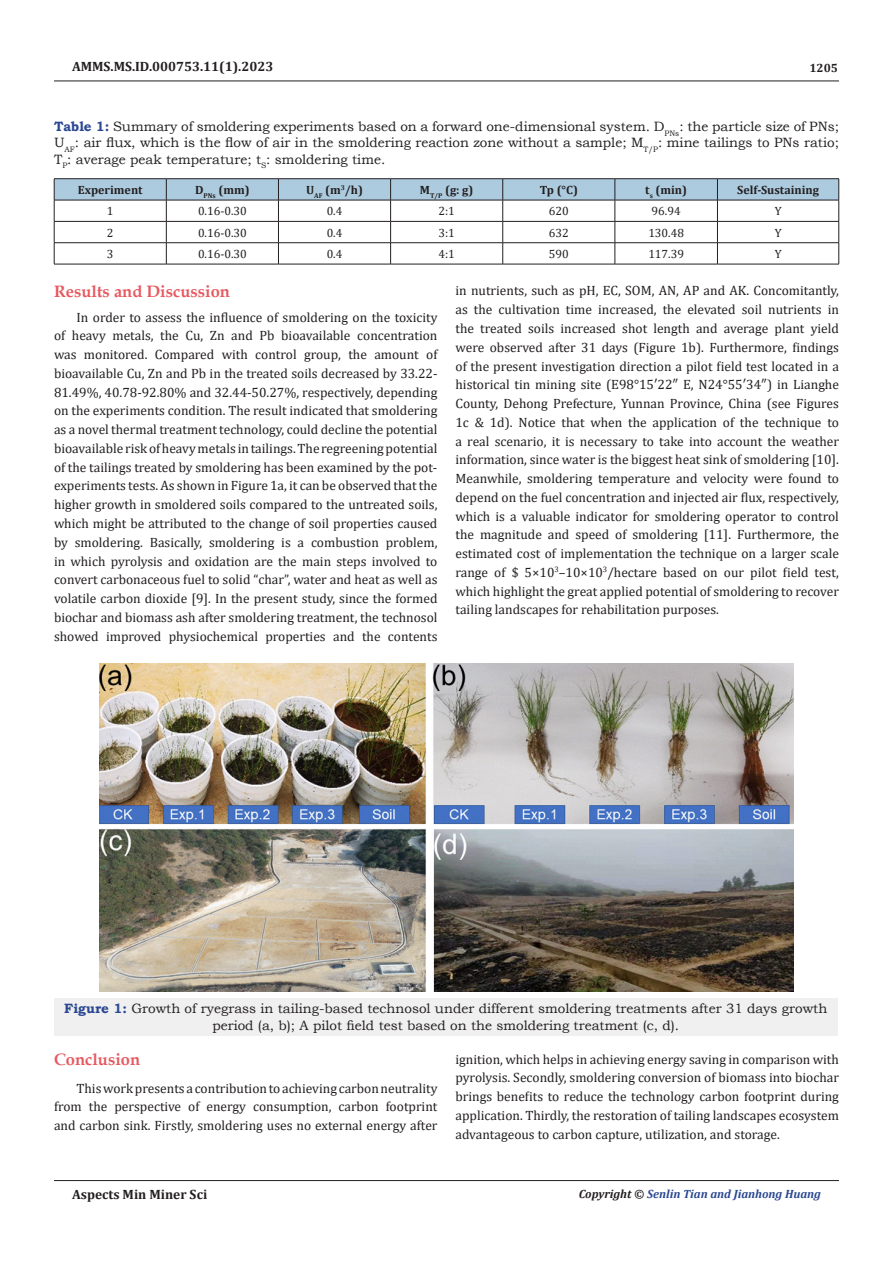
<style>
.page{position:relative;width:893px;height:1263px;background:#fff}
.page>*{position:absolute;margin:0;border:0;box-sizing:border-box;transform-origin:0 0}
.t1{font:700 16.5px "Book Antiqua";color:#e65960}
.t2{font:13.5px/18.8px "Cambria";color:#231f20;text-align:justify}
.t3{font:13.5px/16.2px "Bookman Old Style";color:#231f20;text-align:justify}
.t4{font:700 13.5px "Cambria";color:#231f20}
.t5{font:12px "Cambria";color:#231f20}
.t6{font:700 12px "Cambria";color:#231f20}
.t7{font:italic 700 12px "Cambria";color:#2a4791}
.s1{font-weight:700;color:#2a4791}
.s2{color:#231f20}
</style>
<div class="page">
<hr style="left:54px;top:81px;width:785px;height:1px;background:#231f20">
<hr style="left:54px;top:1180px;width:785px;height:1px;background:#231f20">
<hr style="left:54px;top:178px;width:112px;height:1px;background:#231f20">
<hr style="left:166px;top:178px;width:112px;height:1px;background:#231f20">
<hr style="left:278px;top:178px;width:113px;height:1px;background:#231f20">
<hr style="left:391px;top:178px;width:112px;height:1px;background:#231f20">
<hr style="left:503px;top:178px;width:112px;height:1px;background:#231f20">
<hr style="left:615px;top:178px;width:102px;height:1px;background:#231f20">
<hr style="left:717px;top:178px;width:122px;height:1px;background:#231f20">
<svg style="left:54px;top:179px;width:785px;height:85px"></svg>
<hr style="left:54px;top:264px;width:112px;height:1px;background:#231f20">
<hr style="left:166px;top:264px;width:112px;height:1px;background:#231f20">
<hr style="left:278px;top:264px;width:113px;height:1px;background:#231f20">
<hr style="left:391px;top:264px;width:112px;height:1px;background:#231f20">
<hr style="left:503px;top:264px;width:112px;height:1px;background:#231f20">
<hr style="left:615px;top:264px;width:102px;height:1px;background:#231f20">
<hr style="left:717px;top:264px;width:122px;height:1px;background:#231f20">
<div style="left:54px;top:998px;width:783px;height:37px;background:#f0f0f0"></div>
<img style="left:99px;top:663px;width:694px;height:329px">
<p class="t4" style="left:72px;top:56px;width:203px">AMMS.MS.ID.000753.11(1).2023</p>
<p class="t6" style="left:809px;top:60px;width:30px">1205</p>
<p class="t3" style="left:54px;top:118px;width:786px"><span class="s1">Table 1:</span> Summary of smoldering experiments based on a forward one-dimensional system. D<sub>PNs</sub>: the particle size of PNs; U<sub>AF</sub>: air flux, which is the flow of air in the smoldering reaction zone without a sample; M<sub>T/P</sub>: mine tailings to PNs ratio; T<sub>P</sub>: average peak temperature; t<sub>S</sub>: smoldering time.</p>
<p class="t6" style="left:78px;top:181px;width:66px">Experiment</p>
<p class="t6" style="left:195px;top:181px;width:56px">D<sub>PNs</sub> (mm)</p>
<p class="t6" style="left:306px;top:181px;width:59px">U<sub>AF</sub> (m<sup>3</sup>/h)</p>
<p class="t6" style="left:420px;top:181px;width:55px">M<sub>T/P</sub> (g: g)</p>
<p class="t6" style="left:540px;top:181px;width:40px">Tp (°C)</p>
<p class="t6" style="left:645px;top:181px;width:43px">t<sub>s</sub> (min)</p>
<p class="t6" style="left:737px;top:181px;width:83px">Self-Sustaining</p>
<p class="t5" style="left:107px;top:204px;width:8px">1</p>
<p class="t5" style="left:198px;top:204px;width:50px">0.16-0.30</p>
<p class="t5" style="left:327px;top:204px;width:17px">0.4</p>
<p class="t5" style="left:438px;top:204px;width:18px">2:1</p>
<p class="t5" style="left:549px;top:204px;width:21px">620</p>
<p class="t5" style="left:652px;top:204px;width:31px">96.94</p>
<p class="t5" style="left:775px;top:204px;width:8px">Y</p>
<p class="t5" style="left:107px;top:226px;width:8px">2</p>
<p class="t5" style="left:198px;top:226px;width:50px">0.16-0.30</p>
<p class="t5" style="left:327px;top:226px;width:17px">0.4</p>
<p class="t5" style="left:438px;top:226px;width:18px">3:1</p>
<p class="t5" style="left:549px;top:226px;width:21px">632</p>
<p class="t5" style="left:648px;top:226px;width:37px">130.48</p>
<p class="t5" style="left:775px;top:226px;width:8px">Y</p>
<p class="t5" style="left:107px;top:247px;width:8px">3</p>
<p class="t5" style="left:198px;top:247px;width:50px">0.16-0.30</p>
<p class="t5" style="left:327px;top:247px;width:17px">0.4</p>
<p class="t5" style="left:438px;top:247px;width:18px">4:1</p>
<p class="t5" style="left:549px;top:247px;width:21px">590</p>
<p class="t5" style="left:648px;top:247px;width:37px">117.39</p>
<p class="t5" style="left:775px;top:247px;width:8px">Y</p>
<p class="t1" style="left:54px;top:280px;width:177px">Results and Discussion</p>
<p class="t2" style="left:54px;top:308px;width:385px;text-indent:22px">In order to assess the influence of smoldering on the toxicity of heavy metals, the Cu, Zn and Pb bioavailable concentration was monitored. Compared with control group, the amount of bioavailable Cu, Zn and Pb in the treated soils decreased by 33.22- 81.49%, 40.78-92.80% and 32.44-50.27%, respectively, depending on the experiments condition. The result indicated that smoldering as a novel thermal treatment technology, could decline the potential bioavailable risk of heavy metals in tailings. The regreening potential of the tailings treated by smoldering has been examined by the pot&shy;experiments tests. As shown in Figure 1a, it can be observed that the higher growth in smoldered soils compared to the untreated soils, which might be attributed to the change of soil properties caused by smoldering. Basically, smoldering is a combustion problem, in which pyrolysis and oxidation are the main steps involved to convert carbonaceous fuel to solid “char”, water and heat as well as volatile carbon dioxide [9]. In the present study, since the formed biochar and biomass ash after smoldering treatment, the technosol showed improved physiochemical properties and the contents</p>
<p class="t2" style="left:455px;top:281px;width:385px">in nutrients, such as pH, EC, SOM, AN, AP and AK. Concomitantly, as the cultivation time increased, the elevated soil nutrients in the treated soils increased shot length and average plant yield were observed after 31 days (Figure 1b). Furthermore, findings of the present investigation direction a pilot field test located in a historical tin mining site (E98°15′22″ E, N24°55′34″) in Lianghe County, Dehong Prefecture, Yunnan Province, China (see Figures 1c &amp; 1d). Notice that when the application of the technique to a real scenario, it is necessary to take into account the weather information, since water is the biggest heat sink of smoldering [10].<br>Meanwhile, smoldering temperature and velocity were found to depend on the fuel concentration and injected air flux, respectively, which is a valuable indicator for smoldering operator to control the magnitude and speed of smoldering [11]. Furthermore, the estimated cost of implementation the technique on a larger scale range of $ 5×10<sup>3</sup>–10×10<sup>3</sup>/hectare based on our pilot field test, which highlight the great applied potential of smoldering to recover tailing landscapes for rehabilitation purposes.</p>
<p class="t3" style="left:64px;top:1001px;width:765px;text-align:center"><span class="s1">Figure 1:</span> Growth of ryegrass in tailing-based technosol under different smoldering treatments after 31 days growth period (a, b); A pilot field test based on the smoldering treatment (c, d).</p>
<p class="t1" style="left:54px;top:1048px;width:88px">Conclusion</p>
<p class="t2" style="left:54px;top:1079px;width:385px;text-indent:22px">This work presents a contribution to achieving carbon neutrality from the perspective of energy consumption, carbon footprint and carbon sink. Firstly, smoldering uses no external energy after</p>
<p class="t2" style="left:455px;top:1049px;width:385px">ignition, which helps in achieving energy saving in comparison with pyrolysis. Secondly, smoldering conversion of biomass into biochar brings benefits to reduce the technology carbon footprint during application. Thirdly, the restoration of tailing landscapes ecosystem advantageous to carbon capture, utilization, and storage.</p>
<p class="t4" style="left:72px;top:1185px;width:137px">Aspects Min Miner Sci</p>
<p class="t7" style="left:579px;top:1185px;width:244px"><span class="s2">Copyright ©</span> Senlin Tian and Jianhong Huang</p>
</div>
